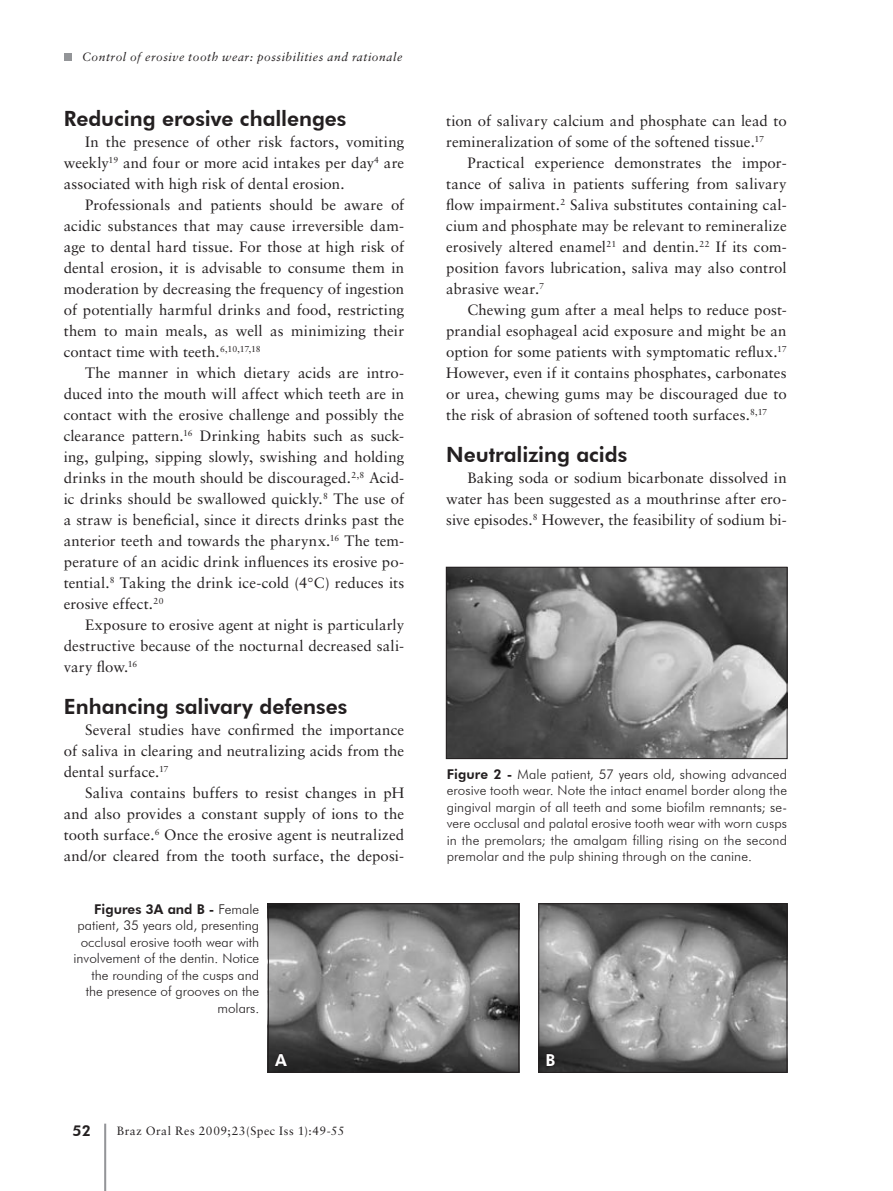
<style>
.page{position:relative;width:893px;height:1191px;background:#fff}
.page>*{position:absolute;margin:0;border:0;box-sizing:border-box;transform-origin:0 0}
.t1{font:800 21px "Futura BT";color:#231f20}
.t2{font:800 16.5px "Futura BT";color:#fff}
.t3{font:15px/21px "Sabon LT Std";letter-spacing:.005em;color:#231f20;text-align:justify}
.t4{font:800 15px "Futura BT";color:#231f20}
.t5{font:300 13.5px/16.5px "Futura BT";color:#231f20;text-align:justify}
.t6{font:italic 12px "Sabon LT Std";letter-spacing:.045em;color:#231f20}
.t7{font:12px "Sabon LT Std";letter-spacing:.045em;color:#231f20}
.s1{font-weight:800}
</style>
<div class="page">
<div style="left:64px;top:53px;width:7px;height:8px;background:#939598"></div>
<hr style="left:104px;top:1123px;width:2px;height:68px;background:#939598">
<img style="left:448px;top:569px;width:337px;height:188px">
<div style="left:446px;top:567px;width:341px;height:192px;border:1px solid #231f20"></div>
<img style="left:270px;top:905px;width:247px;height:165px">
<div style="left:268px;top:903px;width:251px;height:169px;border:1px solid #231f20"></div>
<svg style="left:273px;top:1052px;width:16px;height:15px"></svg>
<img style="left:540px;top:905px;width:245px;height:165px">
<div style="left:538px;top:903px;width:249px;height:169px;border:1px solid #231f20"></div>
<svg style="left:542px;top:1052px;width:15px;height:15px"></svg>
<p class="t6" style="left:82px;top:50px;width:322px">Control of erosive tooth wear: possibilities and rationale</p>
<h1 class="t1" style="left:64px;top:106px;width:284px">Reducing erosive challenges</h1>
<p class="t3" style="left:64px;top:131px;width:342px;text-indent:21px">In the presence of other risk factors, vomiting weekly<sup>19</sup> and four or more acid intakes per day<sup>4</sup> are associated with high risk of dental erosion.</p>
<p class="t3" style="left:64px;top:194px;width:342px;text-indent:21px">Professionals and patients should be aware of acidic substances that may cause irreversible dam&shy;age to dental hard tissue. For those at high risk of dental erosion, it is advisable to consume them in moderation by decreasing the frequency of ingestion of potentially harmful drinks and food, restricting them to main meals, as well as minimizing their contact time with teeth.<sup>6,10,17,18</sup></p>
<p class="t3" style="left:64px;top:362px;width:342px;text-indent:21px">The manner in which dietary acids are intro&shy;duced into the mouth will affect which teeth are in contact with the erosive challenge and possibly the clearance pattern.<sup>16</sup> Drinking habits such as suck&shy;ing, gulping, sipping slowly, swishing and holding drinks in the mouth should be discouraged.<sup>2,8</sup> Acid&shy;ic drinks should be swallowed quickly.<sup>8</sup> The use of a straw is beneficial, since it directs drinks past the anterior teeth and towards the pharynx.<sup>16</sup> The tem&shy;perature of an acidic drink influences its erosive po&shy;tential.<sup>8</sup> Taking the drink ice-cold (4 C) reduces its erosive effect.<sup>20</sup></p>
<p class="t3" style="left:64px;top:614px;width:342px;text-indent:21px">Exposure to erosive agent at night is particularly destructive because of the nocturnal decreased sali&shy;vary flow.<sup>16</sup></p>
<h1 class="t1" style="left:64px;top:694px;width:285px">Enhancing salivary defenses</h1>
<p class="t3" style="left:64px;top:719px;width:342px;text-indent:21px">Several studies have confirmed the importance of saliva in clearing and neutralizing acids from the dental surface.<sup>17</sup></p>
<p class="t3" style="left:64px;top:782px;width:342px;text-indent:21px">Saliva contains buffers to resist changes in pH and also provides a constant supply of ions to the tooth surface.<sup>6</sup> Once the erosive agent is neutralized and/or cleared from the tooth surface, the deposi-</p>
<p class="t5" style="left:73px;top:900px;width:187px;text-align:right"><span class="s1">Figures 3A and B -</span> Female patient, 35 years old, presenting occlusal erosive tooth wear with involvement of the dentin. Notice the rounding of the cusps and the presence of grooves on the molars.</p>
<p class="t3" style="left:446px;top:110px;width:342px">tion of salivary calcium and phosphate can lead to remineralization of some of the softened tissue.<sup>17</sup></p>
<p class="t3" style="left:446px;top:152px;width:342px;text-indent:21px">Practical experience demonstrates the impor&shy;tance of saliva in patients suffering from salivary flow impairment.<sup>2</sup> Saliva substitutes containing cal&shy;cium and phosphate may be relevant to remineralize erosively altered enamel<sup>21</sup> and dentin.<sup>22</sup> If its com&shy;position favors lubrication, saliva may also control abrasive wear.<sup>7</sup></p>
<p class="t3" style="left:446px;top:299px;width:342px;text-indent:21px">Chewing gum after a meal helps to reduce post&shy;prandial esophageal acid exposure and might be an option for some patients with symptomatic reflux.<sup>17<br></sup>However, even if it contains phosphates, carbonates or urea, chewing gums may be discouraged due to the risk of abrasion of softened tooth surfaces.<sup>8,17</sup></p>
<h1 class="t1" style="left:446px;top:442px;width:183px">Neutralizing acids</h1>
<p class="t3" style="left:446px;top:467px;width:342px;text-indent:21px">Baking soda or sodium bicarbonate dissolved in water has been suggested as a mouthrinse after ero&shy;sive episodes.<sup>8</sup> However, the feasibility of sodium bi-</p>
<p class="t5" style="left:447px;top:765px;width:342px"><span class="s1">Figure 2 -</span> Male patient, 57 years old, showing advanced erosive tooth wear. Note the intact enamel border along the gingival margin of all teeth and some biofilm remnants; se&shy;vere occlusal and palatal erosive tooth wear with worn cusps in the premolars; the amalgam filling rising on the second premolar and the pulp shining through on the canine.</p>
<p class="t2" style="left:275px;top:1049px;width:13px">A</p>
<p class="t2" style="left:545px;top:1049px;width:11px">B</p>
<p class="t4" style="left:73px;top:1121px;width:20px">52</p>
<p class="t7" style="left:117px;top:1123px;width:229px">Braz Oral Res 2009;23(Spec Iss 1):49-55</p>
</div>
